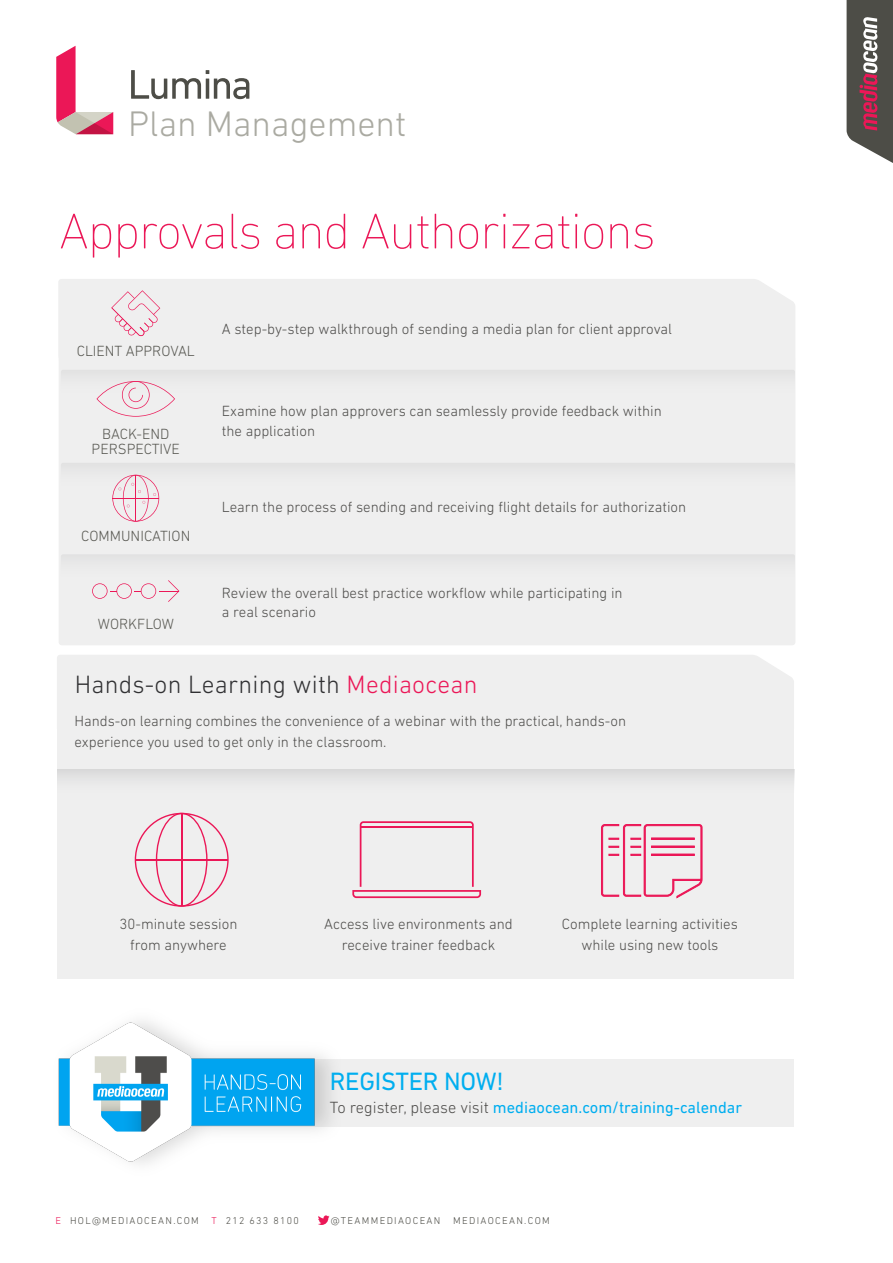
<style>
.page{position:relative;width:893px;height:1263px;background:#fff}
.page>*{position:absolute;margin:0;border:0;box-sizing:border-box;transform-origin:0 0}
.t1{font:200 51px "DIN Next LT Pro";letter-spacing:-.025em;color:#eb1757}
.t2{font:300 36.15px "DIN Next LT Pro";color:#aaaaa2}
.t3{font:300 25.5px "DIN Next LT Pro";letter-spacing:.01em;color:#313133}
.t4{font:25.5px "DIN Next LT Pro";letter-spacing:-.01em;color:#00aeef}
.t5{font:16.5px "DIN Next LT Pro";color:#00aeef}
.t6{font:300 15px/21px "DIN Next LT Pro";color:#4e4d4b}
.t7{font:300 15px/15px "DIN Next LT Pro";color:#595953;text-align:center}
.t8{font:300 10.05px "DIN Next LT Pro";letter-spacing:.13em;color:#4d4d47}
.s1{color:#eb1757}
.s2{font-weight:300;color:#4e4d4b}
</style>
<div class="page">
<div style="left:192px;top:1059px;width:602px;height:68px;background:#efefef"></div>
<svg style="left:847px;top:0;width:46px;height:163px;background:#6f6261"></svg>
<svg style="left:318px;top:1215px;width:12px;height:10px"></svg>
<div style="left:57px;top:709px;width:737px;height:270px;background:#efefef"></div>
<div style="left:57px;top:655px;width:737px;height:54px;background:#efefef"></div>
<svg style="left:131px;top:70px;width:118px;height:29px"></svg>
<svg style="left:56px;top:46px;width:57px;height:88px"></svg>
<svg style="left:135px;top:813px;width:94px;height:94px"></svg>
<hr style="left:181px;top:814px;width:1px;height:92px;background:#eb1757">
<hr style="left:135px;top:859px;width:93px;height:1px;background:#eb1757">
<svg style="left:352px;top:821px;width:129px;height:77px"></svg>
<hr style="left:361px;top:826px;width:112px;height:2px;background:#eb1757">
<svg style="left:601px;top:824px;width:101px;height:74px"></svg>
<div style="left:42px;top:975px;width:305px;height:196px;background:#fff"></div>
<img style="left:58px;top:1021px;width:282px;height:143px">
<div style="left:58px;top:279px;width:737px;height:366px;background:#efefef"></div>
<svg style="left:60px;top:554px;width:735px;height:48px"></svg>
<svg style="left:60px;top:370px;width:735px;height:47px"></svg>
<svg style="left:60px;top:463px;width:735px;height:59px"></svg>
<svg style="left:111px;top:290px;width:49px;height:46px"></svg>
<h2 class="t2" style="left:128px;top:103px;width:280px">Plan Management</h2>
<h1 class="t1" style="left:59px;top:202px;width:598px">Approvals and Authorizations</h1>
<p class="t7" style="left:77px;top:343px;width:120px">CLIENT APPROVAL</p>
<p class="t7" style="left:92px;top:426px;width:90px">BACK-END<br>PERSPECTIVE</p>
<p class="t7" style="left:81px;top:528px;width:111px">COMMUNICATION</p>
<p class="t7" style="left:98px;top:616px;width:78px">WORKFLOW</p>
<p class="t6" style="left:222px;top:318px;width:452px">A step-by-step walkthrough of sending a media plan for client approval</p>
<p class="t6" style="left:222px;top:401px;width:441px;line-height:19.5px">Examine how plan approvers can seamlessly provide feedback within the application</p>
<p class="t6" style="left:222px;top:496px;width:466px">Learn the process of sending and receiving flight details for authorization</p>
<p class="t6" style="left:222px;top:583px;width:402px;line-height:19.5px">Review the overall best practice workflow while participating in a real scenario</p>
<h3 class="t3" style="left:75px;top:670px;width:404px">Hands-on Learning with <span class="s1">Mediaocean</span></h3>
<p class="t6" style="left:74px;top:710px;width:553px">Hands-on learning combines the convenience of a webinar with the practical, hands-on experience you used to get only in the classroom.</p>
<p class="t6" style="left:120px;top:913px;width:119px;text-align:center">30-minute session from anywhere</p>
<p class="t6" style="left:324px;top:913px;width:190px;text-align:center">Access live environments and receive trainer feedback</p>
<p class="t6" style="left:562px;top:913px;width:178px;text-align:center">Complete learning activities while using new tools</p>
<h3 class="t4" style="left:330px;top:1067px;width:175px">REGISTER NOW!</h3>
<p class="t5" style="left:330px;top:1098px;width:414px"><span class="s2">To register, please visit</span> mediaocean.com/training-calendar</p>
<p class="t8" style="left:55px;top:1214px;width:145px"><span class="s1">E</span> HOL@MEDIAOCEAN.COM</p>
<p class="t8" style="left:212px;top:1214px;width:89px"><span class="s1">T</span> 212 633 8100</p>
<p class="t8" style="left:331px;top:1214px;width:111px">@TEAMMEDIAOCEAN</p>
<p class="t8" style="left:453px;top:1214px;width:98px">MEDIAOCEAN.COM</p>
</div>
